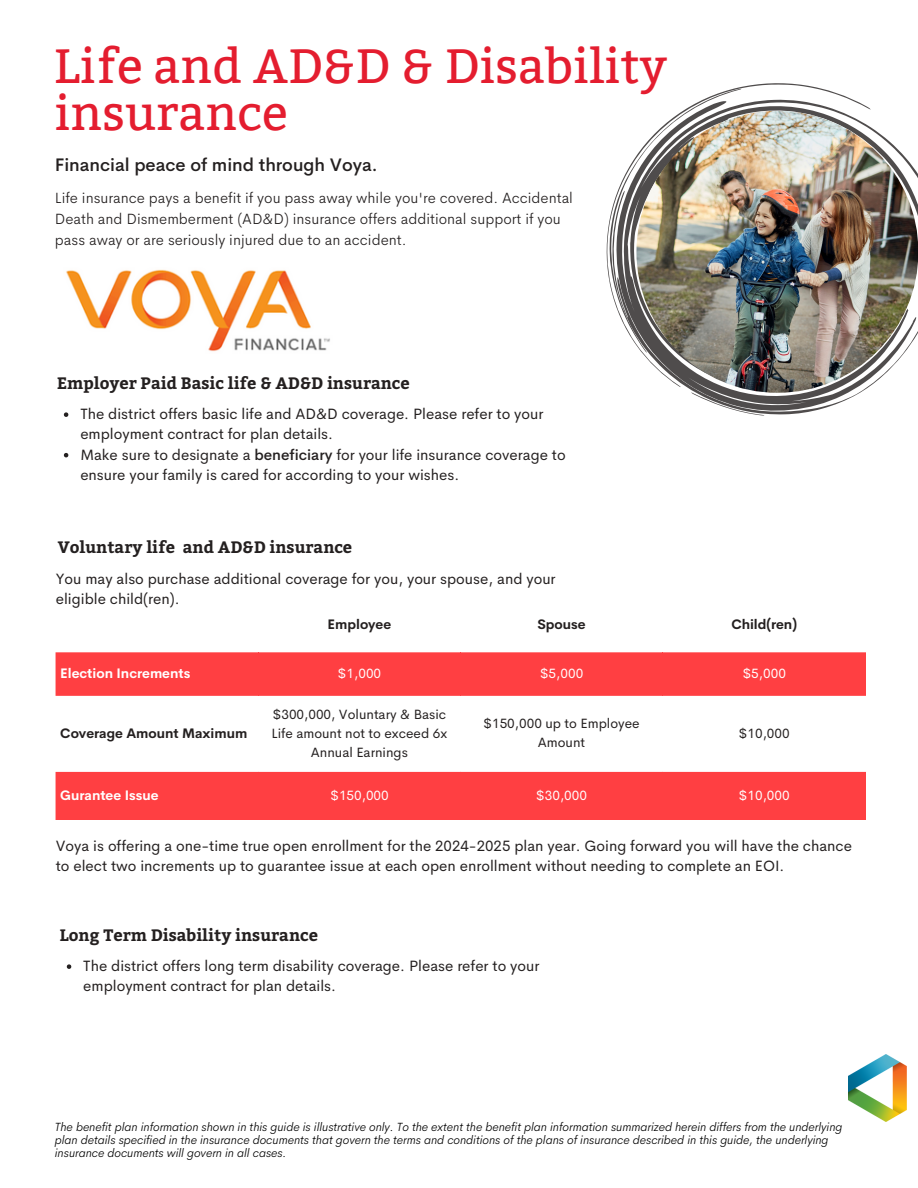
<style>
.page{position:relative;width:918px;height:1188px;background:#fff}
.page>*{position:absolute;margin:0;border:0;box-sizing:border-box;transform-origin:0 0}
.t1{font:48px/47.2px "Bitter";color:#e41d2f}
.t2{font:500 18px "Cerebri Sans";color:#242020}
.t3{font:700 16.5px "Bitter";color:#242020}
.t4{font:15px/20.2px "Cerebri Sans";color:#242020}
.t5{font:300 15px/21px "Cerebri Sans";color:#242020}
.t6{font:13.5px/19.2px "Cerebri Sans";color:#242020;text-align:center}
.t7{font:700 13.5px "Cerebri Sans";color:#242020}
.t8{font:13.5px "Cerebri Sans";color:#fff}
.t9{font:700 13.5px "Cerebri Sans";color:#fff}
.t10{font:italic 300 12px/13px "Cerebri Sans";color:#000}
.s1{font-weight:500}
</style>
<div class="page">
<svg style="left:871px;top:127px;width:47px;height:64px"></svg>
<svg style="left:607px;top:83px;width:264px;height:196px"></svg>
<svg style="left:609px;top:89px;width:132px;height:102px"></svg>
<svg style="left:609px;top:191px;width:309px;height:224px"></svg>
<img style="left:636px;top:111px;width:282px;height:282px;border-radius:50%">
<svg style="left:56px;top:652px;width:810px;height:168px;fill:#ff3f42"></svg>
<img style="left:849px;top:1055px;width:57px;height:66px">
<img style="left:66px;top:269px;width:264px;height:83px">
<svg style="left:64px;top:412px;width:4px;height:5px"></svg>
<svg style="left:64px;top:453px;width:4px;height:4px"></svg>
<svg style="left:67px;top:964px;width:4px;height:5px"></svg>
<h1 class="t1" style="left:54px;top:43px;width:614px">Life and AD&amp;D &amp; Disability insurance</h1>
<p class="t2" style="left:55px;top:153px;width:324px">Financial peace of mind through Voya.</p>
<p class="t5" style="left:55px;top:187px;width:520px">Life insurance pays a benefit if you pass away while you're covered. Accidental<br>Death and Dismemberment (AD&amp;D) insurance offers additional support if you pass away or are seriously injured due to an accident.</p>
<p class="t3" style="left:57px;top:371px;width:354px">Employer Paid Basic life &amp; AD&amp;D insurance</p>
<p class="t4" style="left:80px;top:404px;width:487px">The district offers basic life and AD&amp;D coverage. Please refer to your employment contract for plan details.<br>Make sure to designate a <span class="s1">beneficiary</span> for your life insurance coverage to ensure your family is cared for according to your wishes.</p>
<p class="t3" style="left:58px;top:535px;width:296px">Voluntary life and AD&amp;D insurance</p>
<p class="t4" style="left:56px;top:568px;width:501px">You may also purchase additional coverage for you, your spouse, and your eligible child(ren).</p>
<p class="t7" style="left:328px;top:615px;width:65px">Employee</p>
<p class="t7" style="left:537px;top:615px;width:50px">Spouse</p>
<p class="t7" style="left:731px;top:615px;width:67px">Child(ren)</p>
<p class="t9" style="left:60px;top:665px;width:132px">Election Increments</p>
<p class="t8" style="left:338px;top:665px;width:45px">$1,000</p>
<p class="t8" style="left:540px;top:665px;width:45px">$5,000</p>
<p class="t8" style="left:742px;top:665px;width:45px">$5,000</p>
<p class="t7" style="left:60px;top:725px;width:188px">Coverage Amount Maximum</p>
<p class="t6" style="left:271px;top:705px;width:177px">$300,000, Voluntary &amp; Basic<br>Life amount not to exceed 6x<br>Annual Earnings</p>
<p class="t6" style="left:483px;top:714px;width:158px">$150,000 up to Employee<br>Amount</p>
<p class="t6" style="left:739px;top:724px;width:53px">$10,000</p>
<p class="t9" style="left:60px;top:787px;width:100px">Gurantee Issue</p>
<p class="t8" style="left:330px;top:787px;width:60px">$150,000</p>
<p class="t8" style="left:536px;top:787px;width:53px">$30,000</p>
<p class="t8" style="left:739px;top:787px;width:53px">$10,000</p>
<p class="t4" style="left:56px;top:835px;width:798px">Voya is offering a one-time true open enrollment for the 2024-2025 plan year. Going forward you will have the chance to elect two increments up to guarantee issue at each open enrollment without needing to complete an EOI.</p>
<p class="t3" style="left:60px;top:923px;width:260px">Long Term Disability insurance</p>
<p class="t4" style="left:83px;top:956px;width:458px">The district offers long term disability coverage. Please refer to your employment contract for plan details.</p>
<p class="t10" style="left:55px;top:1121px;width:789px">The benefit plan information shown in this guide is illustrative only. To the extent the benefit plan information summarized herein differs from the underlying plan details specified in the insurance documents that govern the terms and conditions of the plans of insurance described in this guide, the underlying insurance documents will govern in all cases.</p>
</div>
